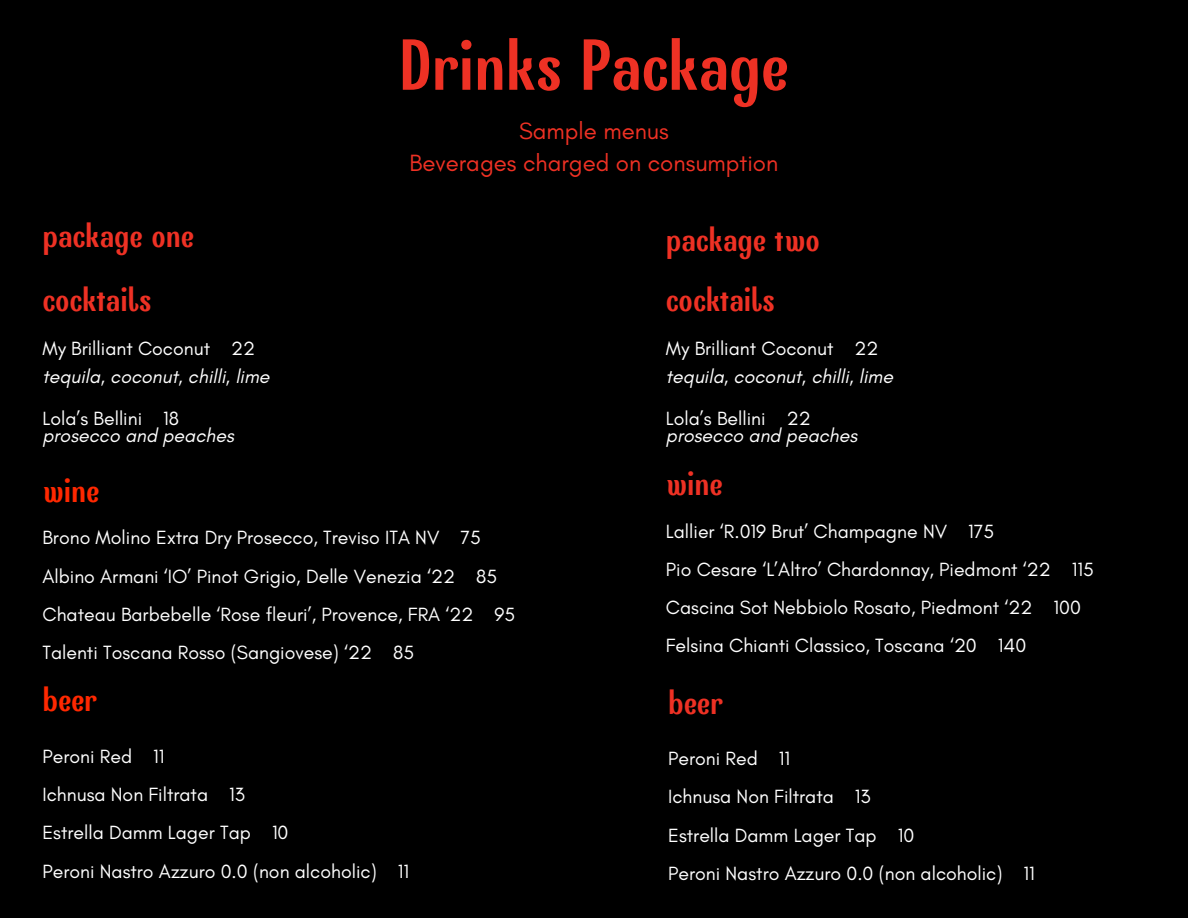
<style>
.page{position:relative;width:1188px;height:918px;background:#000}
.page>*{position:absolute;margin:0;border:0;box-sizing:border-box;transform-origin:0 0}
.t1{font:63px "Finesse";color:#ee3124}
.t2{font:30px "Finesse";color:#ee3124}
.t3{font:30px "Finesse";color:#ff2800}
.t4{font:24px/32.7px "Glacial Indifference";color:#ee3124;text-align:center}
.t5{font:19.5px/38.2px "Glacial Indifference";color:#fff}
.t6{font:italic 19.5px "Glacial Indifference";color:#fff}
</style>
<div class="page">
<h1 class="t1" style="left:400px;top:31px;width:390px">Drinks Package</h1>
<p class="t4" style="left:410px;top:114px;width:370px">Sample menus<br>Beverages charged on consumption</p>
<h2 class="t2" style="left:42px;top:219px;width:153px">package one</h2>
<h2 class="t2" style="left:666px;top:223px;width:155px">package two</h2>
<h2 class="t2" style="left:42px;top:283px;width:110px">cocktails</h2>
<h2 class="t2" style="left:666px;top:283px;width:110px">cocktails</h2>
<p class="t5" style="left:42px;top:329px;width:214px">My Brilliant Coconut 22</p>
<p class="t6" style="left:42px;top:365px;width:229px">tequila, coconut, chilli, lime</p>
<p class="t5" style="left:666px;top:329px;width:214px">My Brilliant Coconut 22</p>
<p class="t6" style="left:666px;top:365px;width:229px">tequila, coconut, chilli, lime</p>
<p class="t5" style="left:42px;top:399px;width:138px">Lola’s Bellini 18</p>
<p class="t6" style="left:42px;top:423px;width:193px">prosecco and peaches</p>
<p class="t5" style="left:666px;top:399px;width:146px">Lola’s Bellini 22</p>
<p class="t6" style="left:666px;top:423px;width:193px">prosecco and peaches</p>
<h2 class="t3" style="left:42px;top:474px;width:58px">wine</h2>
<h2 class="t2" style="left:666px;top:467px;width:58px">wine</h2>
<p class="t5" style="left:42px;top:519px;width:474px">Brono Molino Extra Dry Prosecco, Treviso ITA NV 75<br>Albino Armani ‘IO’ Pinot Grigio, Delle Venezia ‘22 85<br>Chateau Barbebelle ‘Rose fleuri’, Provence, FRA ‘22 95<br>Talenti Toscana Rosso (Sangiovese) ‘22 85</p>
<p class="t5" style="left:666px;top:512px;width:429px">Lallier ‘R.019 Brut’ Champagne NV 175<br>Pio Cesare ‘L’Altro’ Chardonnay, Piedmont ‘22 115<br>Cascina Sot Nebbiolo Rosato, Piedmont ‘22 100<br>Felsina Chianti Classico, Toscana ‘20 140</p>
<h2 class="t3" style="left:42px;top:683px;width:56px">beer</h2>
<h2 class="t2" style="left:668px;top:686px;width:56px">beer</h2>
<p class="t5" style="left:42px;top:737px;width:368px">Peroni Red 11<br>Ichnusa Non Filtrata 13<br>Estrella Damm Lager Tap 10<br>Peroni Nastro Azzuro 0.0 (non alcoholic) 11</p>
<p class="t5" style="left:668px;top:739px;width:368px">Peroni Red 11<br>Ichnusa Non Filtrata 13<br>Estrella Damm Lager Tap 10<br>Peroni Nastro Azzuro 0.0 (non alcoholic) 11</p>
</div>
